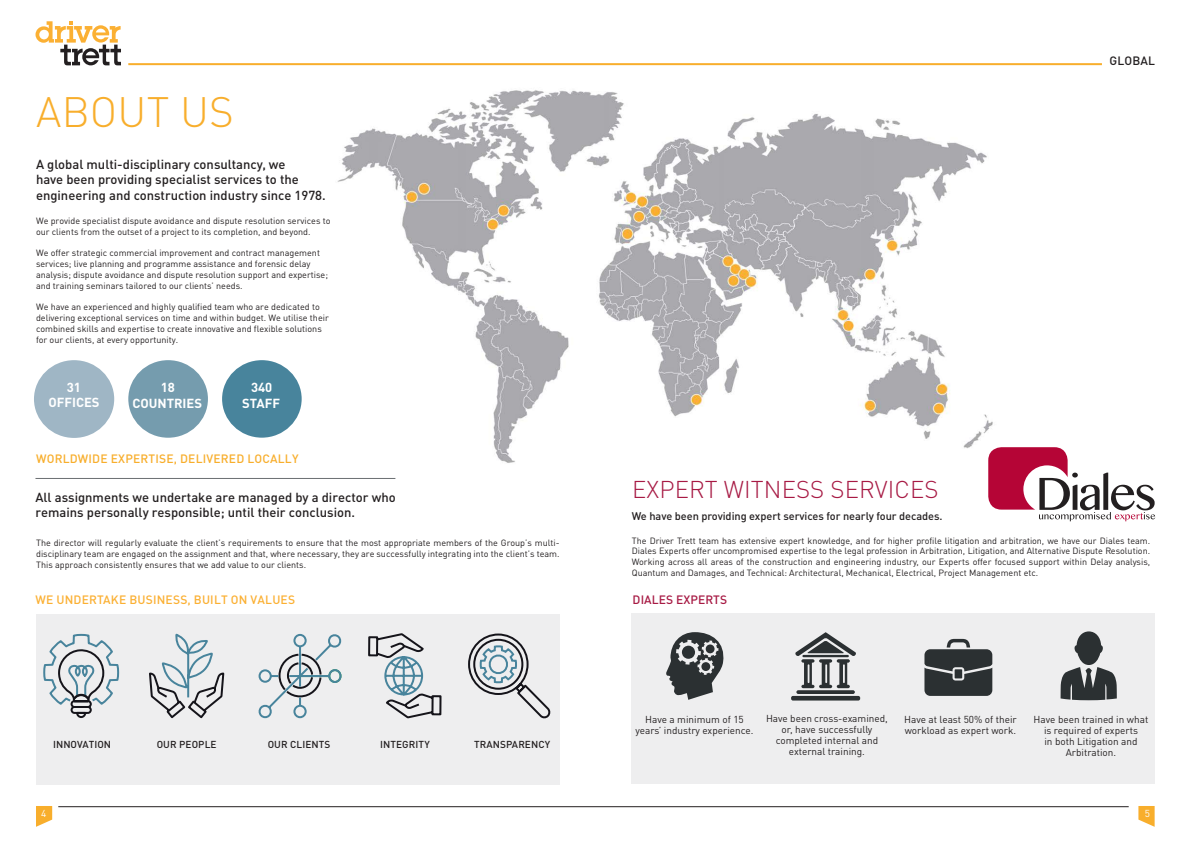
<style>
.page{position:relative;width:1191px;height:842px;background:#fff}
.page>*{position:absolute;margin:0;border:0;box-sizing:border-box;transform-origin:0 0}
.t1{font:300 42px "DIN Pro";letter-spacing:.005em;color:#f8ae2c}
.Headline{font:300 24px "DIN Pro";letter-spacing:.005em;color:#a71a44}
.t2{font:500 13px/15.6px "DIN Pro";color:#231f20}
.t3{font:700 13px "DIN Pro";color:#fff}
.t4{font:500 12px "DIN Pro";letter-spacing:.015em;color:#f8ae2c}
.t5{font:500 12px "DIN Pro";letter-spacing:.015em;color:#fbb033}
.t6{font:500 12px "DIN Pro";letter-spacing:.005em;color:#a71a44}
.t7{font:500 12px "DIN Pro";letter-spacing:.01em;color:#231f20}
.t8{font:500 11px "DIN Pro";letter-spacing:-.005em;color:#231f20}
.t9{font:10px/11px "DIN Pro";color:#231f20;text-align:center}
.t10{font:500 10px "DIN Pro";letter-spacing:.01em;color:#231f20}
.t11{font:10px "DIN Pro";color:#fff}
.t12{font:9px/10.8px "DIN Pro";color:#231f20}
</style>
<div class="page">
<hr style="left:128px;top:63px;width:974px;height:2px;background:#f8ae2c">
<svg style="left:36px;top:21px;width:85px;height:44px"></svg>
<svg style="left:36px;top:806px;width:16px;height:21px"></svg>
<svg style="left:1138px;top:806px;width:16px;height:21px"></svg>
<hr style="left:58px;top:806px;width:1070px;height:1px;background:#231f20">
<img style="left:337px;top:90px;width:656px;height:389px">
<div style="left:36px;top:614px;width:523px;height:171px;background:#eeeeef"></div>
<svg style="left:43px;top:633px;width:77px;height:85px"></svg>
<svg style="left:468px;top:633px;width:83px;height:86px"></svg>
<svg style="left:258px;top:633px;width:84px;height:86px"></svg>
<svg style="left:149px;top:635px;width:76px;height:84px"></svg>
<svg style="left:368px;top:634px;width:74px;height:83px"></svg>
<div style="left:631px;top:614px;width:524px;height:170px;background:#eeeeef"></div>
<svg style="left:796px;top:690px;width:59px;height:4px"></svg>
<hr style="left:791px;top:696px;width:69px;height:4px;background:#2b3032;border-radius:2px">
<svg style="left:795px;top:632px;width:61px;height:56px"></svg>
<svg style="left:1060px;top:631px;width:56px;height:69px"></svg>
<svg style="left:924px;top:639px;width:68px;height:57px"></svg>
<div style="left:954px;top:669px;width:8px;height:9px;background:#2b3032"></div>
<svg style="left:666px;top:632px;width:58px;height:68px"></svg>
<div style="left:34px;top:360px;width:80px;height:78px;background:#9fb6c5;border-radius:50%"></div>
<div style="left:128px;top:360px;width:80px;height:78px;background:#759cae;border-radius:50%"></div>
<div style="left:222px;top:360px;width:80px;height:78px;background:#48849c;border-radius:50%"></div>
<hr style="left:35px;top:478px;width:360px;height:1px;background:#6a6e71">
<svg style="left:988px;top:447px;width:167px;height:74px"></svg>
<p class="t1" style="left:36px;top:79px;width:199px">ABOUT US</p>
<p class="t2" style="left:36px;top:155px;width:291px">A global multi-disciplinary consultancy, we<br>have been providing specialist services to the engineering and construction industry since 1978.</p>
<p class="t12" style="left:36px;top:214px;width:296px">We provide specialist dispute avoidance and dispute resolution services to our clients from the outset of a project to its completion, and beyond.</p>
<p class="t12" style="left:36px;top:247px;width:293px">We offer strategic commercial improvement and contract management services; live planning and programme assistance and forensic delay analysis; dispute avoidance and dispute resolution support and expertise; and training seminars tailored to our clients’ needs.</p>
<p class="t12" style="left:36px;top:301px;width:294px">We have an experienced and highly qualified team who are dedicated to delivering exceptional services on time and within budget. We utilise their combined skills and expertise to create innovative and flexible solutions for our clients, at every opportunity.</p>
<p class="t3" style="left:67px;top:376px;width:16px">31</p>
<p class="t3" style="left:48px;top:392px;width:53px">OFFICES</p>
<p class="t3" style="left:161px;top:376px;width:16px">18</p>
<p class="t3" style="left:132px;top:392px;width:71px">COUNTRIES</p>
<p class="t3" style="left:251px;top:376px;width:23px">340</p>
<p class="t3" style="left:242px;top:392px;width:39px">STAFF</p>
<p class="t4" style="left:36px;top:449px;width:264px">WORLDWIDE EXPERTISE, DELIVERED LOCALLY</p>
<p class="t2" style="left:35px;top:488px;width:362px">All assignments we undertake are managed by a director who remains personally responsible; until their conclusion.</p>
<p class="t12" style="left:36px;top:537px;width:525px;text-align:justify">The director will regularly evaluate the client’s requirements to ensure that the most appropriate members of the Group’s multi&shy;disciplinary team are engaged on the assignment and that, where necessary, they are successfully integrating into the client’s team.<br>This approach consistently ensures that we add value to our clients.</p>
<p class="t5" style="left:36px;top:590px;width:261px">WE UNDERTAKE BUSINESS, BUILT ON VALUES</p>
<p class="t10" style="left:53px;top:736px;width:59px">INNOVATION</p>
<p class="t10" style="left:157px;top:736px;width:61px">OUR PEOPLE</p>
<p class="t10" style="left:268px;top:736px;width:64px">OUR CLIENTS</p>
<p class="t10" style="left:380px;top:736px;width:51px">INTEGRITY</p>
<p class="t10" style="left:474px;top:736px;width:78px">TRANSPARENCY</p>
<p class="Headline" style="left:632px;top:471px;width:308px">EXPERT WITNESS SERVICES</p>
<h3 class="t7" style="left:1109px;top:51px;width:47px">GLOBAL</h3>
<p class="t8" style="left:632px;top:507px;width:312px">We have been providing expert services for nearly four decades.</p>
<p class="t12" style="left:632px;top:534px;width:520px;text-align:justify">The Driver Trett team has extensive expert knowledge, and for higher profile litigation and arbitration, we have our Diales team.<br>Diales Experts offer uncompromised expertise to the legal profession in Arbitration, Litigation, and Alternative Dispute Resolution.<br>Working across all areas of the construction and engineering industry, our Experts offer focused support within Delay analysis, Quantum and Damages, and Technical: Architectural, Mechanical, Electrical, Project Management etc.</p>
<p class="t6" style="left:632px;top:589px;width:96px">DIALES EXPERTS</p>
<p class="t9" style="left:635px;top:712px;width:120px">Have a minimum of 15 years’ industry experience.</p>
<p class="t9" style="left:766px;top:712px;width:123px">Have been cross-examined, or, have successfully completed internal and external training.</p>
<p class="t9" style="left:904px;top:712px;width:114px;text-align:left">Have at least 50% of their workload as expert work.</p>
<p class="t9" style="left:1033px;top:712px;width:116px">Have been trained in what is required of experts<br>in both Litigation and<br>Arbitration.</p>
<p class="t11" style="left:41px;top:806px;width:7px">4</p>
<p class="t11" style="left:1144px;top:806px;width:7px">5</p>
</div>
